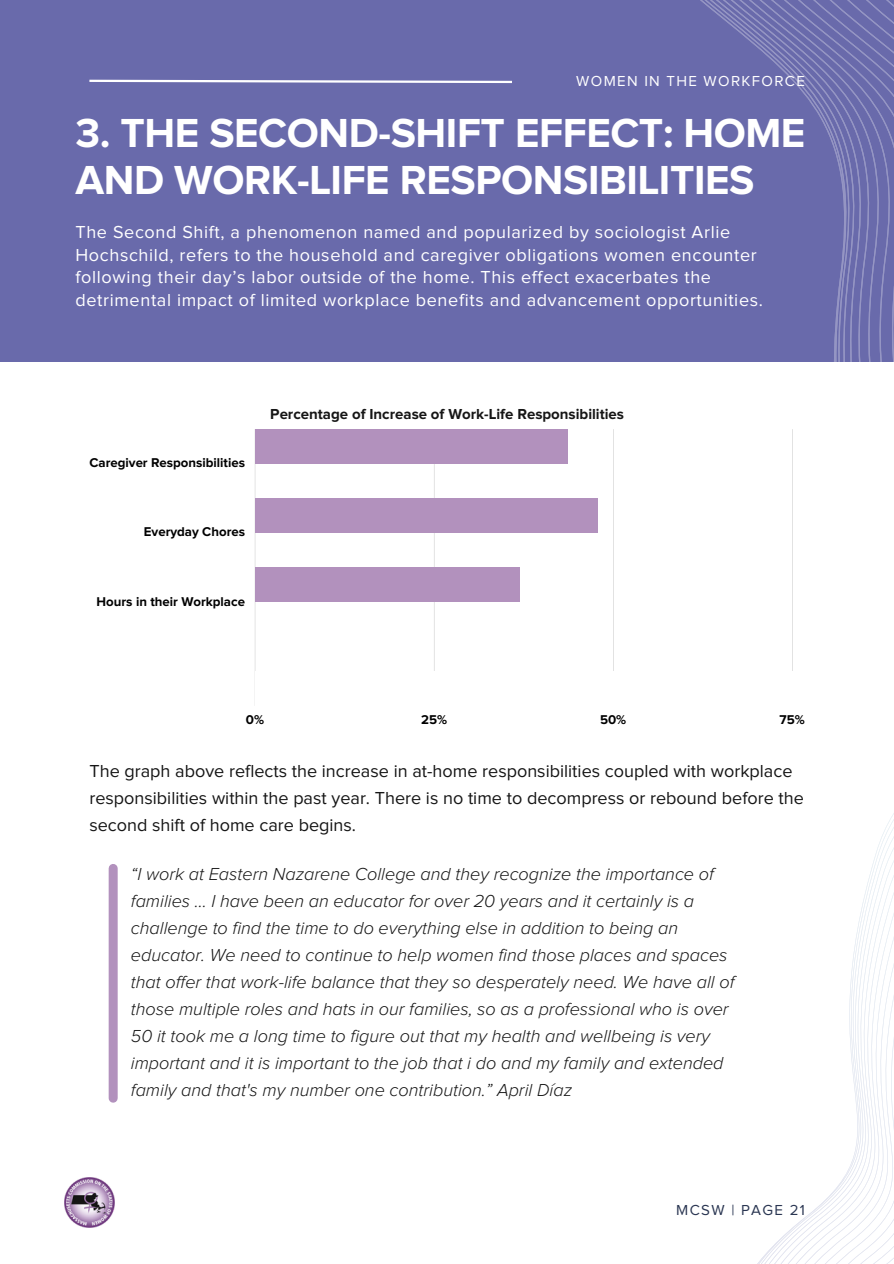
<style>
.page{position:relative;width:894px;height:1264px;background:#fff}
.page>*{position:absolute;margin:0;border:0;box-sizing:border-box;transform-origin:0 0}
.t1{font:700 42px/47.2px "Proxima Nova";letter-spacing:-.01em;color:#fff}
.t2{font:italic 300 18px/27px "Proxima Nova";color:#161616}
.t3{font:18px/22.5px "Proxima Nova";letter-spacing:.035em;color:#fff}
.t4{font:18px/27px "Proxima Nova";color:#161616}
.t5{font:700 15px "Proxima Nova";color:#161616}
.t6{font:15px "Proxima Nova";letter-spacing:.09em;color:#fff}
.t7{font:15px "Proxima Nova";letter-spacing:.09em;color:#2a3652}
.t8{font:700 13.2px "Proxima Nova";color:#000}
</style>
<div class="page">
<div style="left:0;top:0;width:893px;height:361px;background:#696aab"></div>
<svg style="left:758px;top:815px;width:135px;height:448px"></svg>
<svg style="left:314px;top:0;width:579px;height:602px"></svg>
<svg style="left:89px;top:79px;width:425px;height:5px"></svg>
<img style="left:64px;top:1177px;width:51px;height:51px">
<hr style="left:255px;top:429px;width:1px;height:277px;background:#000">
<hr style="left:434px;top:429px;width:1px;height:277px;background:#000">
<hr style="left:613px;top:429px;width:1px;height:277px;background:#000">
<hr style="left:792px;top:429px;width:1px;height:277px;background:#000">
<div style="left:255px;top:429px;width:312px;height:35px;background:#b291bd"></div>
<div style="left:255px;top:498px;width:342px;height:35px;background:#b291bd"></div>
<div style="left:255px;top:567px;width:264px;height:35px;background:#b291bd"></div>
<div style="left:255px;top:671px;width:537px;height:35px;background:#fff"></div>
<div style="left:109px;top:868px;width:9px;height:230px;background:#b291bd"></div>
<p class="t6" style="left:576px;top:74px;width:230px">WOMEN IN THE WORKFORCE</p>
<h1 class="t1" style="left:75px;top:111px;width:731px">3. THE SECOND-SHIFT EFFECT: HOME<br>AND WORK-LIFE RESPONSIBILITIES</h1>
<p class="t3" style="left:75px;top:222px;width:688px">The Second Shift, a phenomenon named and popularized by sociologist Arlie Hochschild, refers to the household and caregiver obligations women encounter following their day’s labor outside of the home. This effect exacerbates the detrimental impact of limited workplace benefits and advancement opportunities.</p>
<p class="t8" style="left:89px;top:457px;width:157px">Caregiver Responsibilities</p>
<p class="t8" style="left:144px;top:526px;width:103px">Everyday Chores</p>
<p class="t8" style="left:97px;top:595px;width:150px">Hours in their Workplace</p>
<p class="t5" style="left:270px;top:407px;width:355px">Percentage of Increase of Work-Life Responsibilities</p>
<p class="t8" style="left:246px;top:713px;width:20px">0%</p>
<p class="t8" style="left:421px;top:713px;width:27px">25%</p>
<p class="t8" style="left:600px;top:713px;width:28px">50%</p>
<p class="t8" style="left:779px;top:713px;width:27px">75%</p>
<p class="t4" style="left:89px;top:758px;width:715px">The graph above reflects the increase in at-home responsibilities coupled with workplace responsibilities within the past year. There is no time to decompress or rebound before the second shift of home care begins.</p>
<p class="t2" style="left:131px;top:861px;width:605px">“I work at Eastern Nazarene College and they recognize the importance of families ... I have been an educator for over 20 years and it certainly is a challenge to find the time to do everything else in addition to being an educator. We need to continue to help women find those places and spaces that offer that work-life balance that they so desperately need. We have all of those multiple roles and hats in our families, so as a professional who is over 50 it took me a long time to figure out that my health and wellbeing is very important and it is important to the job that i do and my family and extended family and that's my number one contribution.” April Díaz</p>
<p class="t7" style="left:676px;top:1203px;width:130px">MCSW | PAGE 21</p>
</div>
